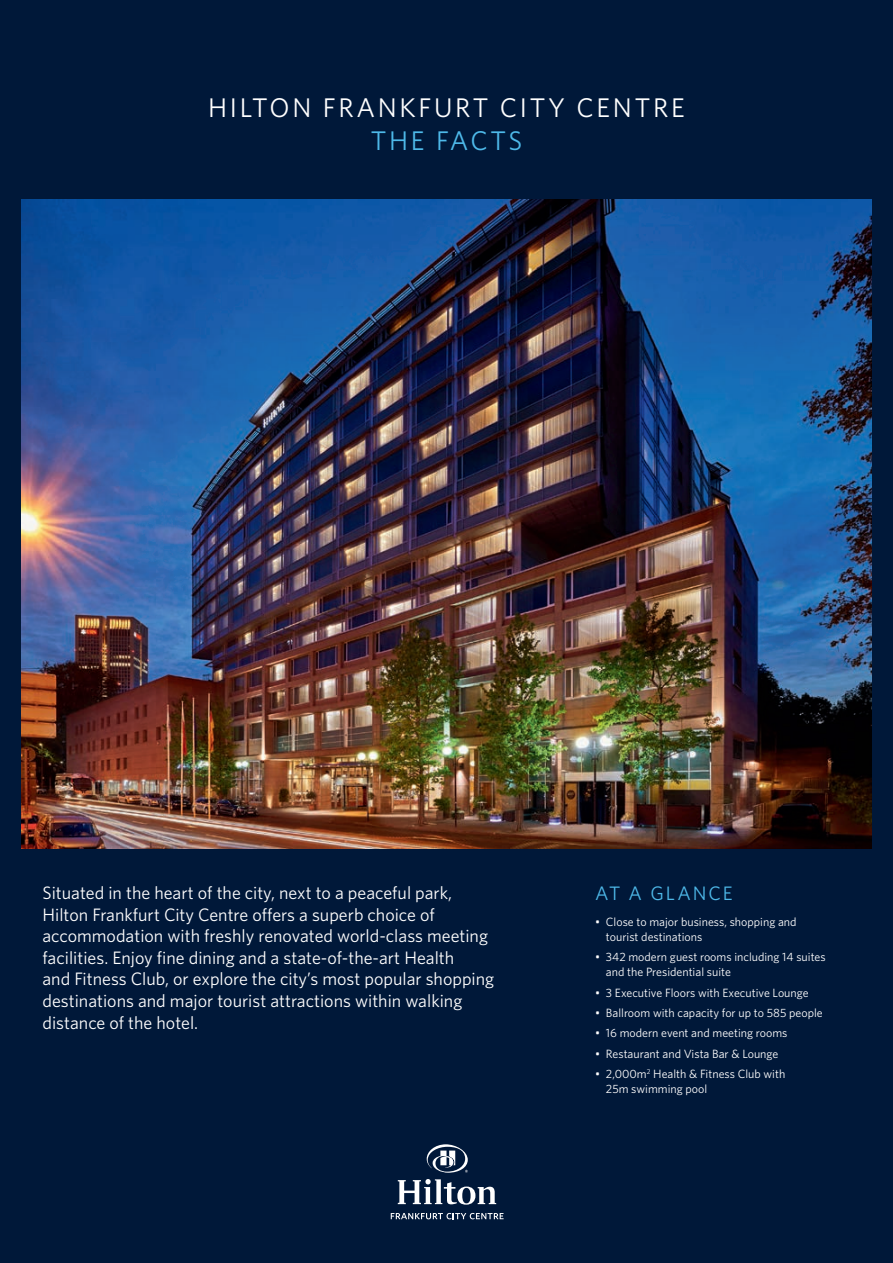
<style>
.page{position:relative;width:893px;height:1263px;background:#001839}
.page>*{position:absolute;margin:0;border:0;box-sizing:border-box;transform-origin:0 0}
.t1{font:27px "Whitney";letter-spacing:.1em;color:#fff}
.t2{font:27px "Whitney";letter-spacing:.095em;color:#4eb9e9}
.t3{font:19.5px "Whitney";letter-spacing:.1em;color:#4eb9e9}
.t4{font:18px/21.6px "Whitney";color:#fff}
.t5{font:12px/15px "Whitney";color:#fff}
</style>
<div class="page">
<svg style="left:427px;top:1144px;width:41px;height:29px"></svg>
<svg style="left:398px;top:1179px;width:98px;height:26px"></svg>
<svg style="left:391px;top:1213px;width:113px;height:6px"></svg>
<img style="left:22px;top:200px;width:849px;height:648px">
<h1 class="t1" style="left:208px;top:90px;width:478px">HILTON FRANKFURT CITY CENTRE</h1>
<h1 class="t2" style="left:371px;top:122px;width:153px">THE FACTS</h1>
<p class="t4" style="left:43px;top:881px;width:453px">Situated in the heart of the city, next to a peaceful park, Hilton Frankfurt City Centre offers a superb choice of accommodation with freshly renovated world-class meeting facilities. Enjoy fine dining and a state-of-the-art Health<br>and Fitness Club, or explore the city’s most popular shopping destinations and major tourist attractions within walking distance of the hotel.</p>
<p class="t3" style="left:595px;top:880px;width:139px">AT A GLANCE</p>
<p class="t5" style="left:606px;top:914px;width:192px;text-indent:-11px">• Close to major business, shopping and tourist destinations</p>
<p class="t5" style="left:606px;top:949px;width:221px;text-indent:-11px">• 342 modern guest rooms including 14 suites and the Presidential suite</p>
<p class="t5" style="left:595px;top:985px;width:215px">• 3 Executive Floors with Executive Lounge</p>
<p class="t5" style="left:595px;top:1005px;width:229px">• Ballroom with capacity for up to 585 people</p>
<p class="t5" style="left:595px;top:1025px;width:194px">• 16 modern event and meeting rooms</p>
<p class="t5" style="left:595px;top:1046px;width:185px">• Restaurant and Vista Bar &amp; Lounge</p>
<p class="t5" style="left:606px;top:1066px;width:181px;text-indent:-11px">• 2,000m<sup>2</sup> Health &amp; Fitness Club with<br>25m swimming pool</p>
</div>
